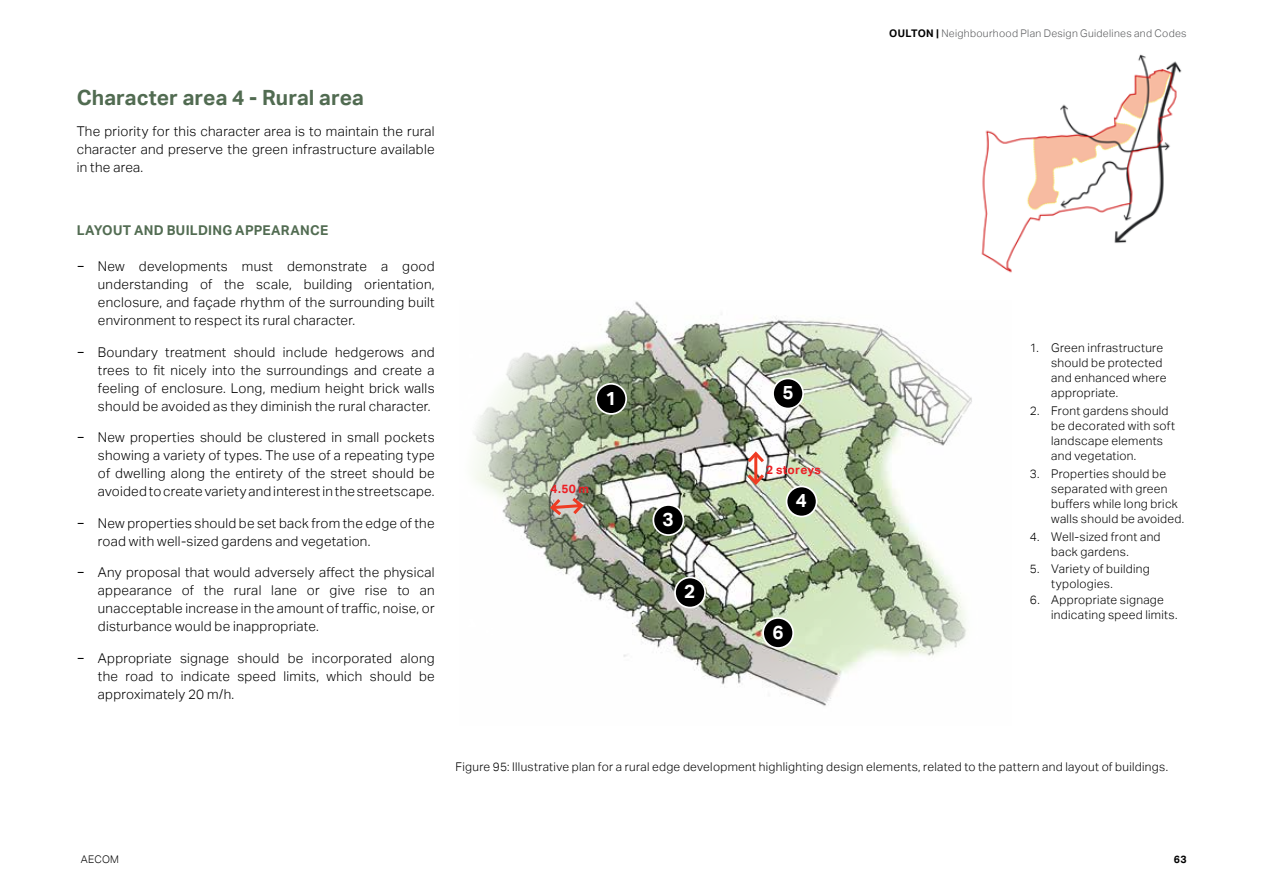
<style>
.page{position:relative;width:1263px;height:893px;background:#fff}
.page>*{position:absolute;margin:0;border:0;box-sizing:border-box;transform-origin:0 0}
.t1{font:700 21px "AECOM Sans";letter-spacing:.005em;color:#516b51}
.t2{font:700 18.9px "AECOM Sans";color:#fff}
.t3{font:300 13.5px/18px "AECOM Sans";letter-spacing:.02em;color:#000;text-align:justify}
.t4{font:700 13.5px "AECOM Sans";letter-spacing:.02em;color:#526c52}
.t5{font:300 12px/15px "AECOM Sans";letter-spacing:.025em;color:#000}
.t6{font:700 12px "AECOM Sans";letter-spacing:.02em;color:#ed1f24}
.t7{font:300 10.5px "AECOM Sans";letter-spacing:.03em;color:#58595b}
.t8{font:300 10.5px "AECOM Sans";letter-spacing:.025em;color:#000}
.t9{font:700 10.5px "AECOM Sans";color:#000}
.s1{font-weight:400}
.s2{font-weight:700;color:#000}
</style>
<div class="page">
<img style="left:473px;top:301px;width:499px;height:405px">
<div style="left:763px;top:618px;width:30px;height:30px;background:#000;border-radius:50%"></div>
<div style="left:762px;top:617px;width:32px;height:32px;border:2px solid #fff;border-radius:50%"></div>
<div style="left:596px;top:384px;width:30px;height:30px;background:#000;border-radius:50%"></div>
<div style="left:595px;top:383px;width:32px;height:32px;border:2px solid #fff;border-radius:50%"></div>
<div style="left:675px;top:577px;width:30px;height:31px;background:#000;border-radius:50%"></div>
<div style="left:674px;top:577px;width:32px;height:31px;border:2px solid #fff;border-radius:50%"></div>
<div style="left:653px;top:505px;width:30px;height:30px;background:#000;border-radius:50%"></div>
<div style="left:652px;top:504px;width:32px;height:32px;border:2px solid #fff;border-radius:50%"></div>
<div style="left:786px;top:486px;width:31px;height:30px;background:#000;border-radius:50%"></div>
<div style="left:786px;top:486px;width:31px;height:31px;border:2px solid #fff;border-radius:50%"></div>
<div style="left:773px;top:378px;width:30px;height:30px;background:#000;border-radius:50%"></div>
<div style="left:772px;top:378px;width:32px;height:31px;border:2px solid #fff;border-radius:50%"></div>
<img style="left:981px;top:54px;width:201px;height:219px">
<hr style="left:754px;top:454px;width:3px;height:29px;background:#ef3b23">
<svg style="left:744px;top:449px;width:23px;height:16px"></svg>
<svg style="left:744px;top:471px;width:23px;height:16px"></svg>
<svg style="left:548px;top:495px;width:38px;height:23px"></svg>
<h1 class="t1" style="left:77px;top:85px;width:289px">Character area 4 - Rural area</h1>
<p class="t3" style="left:77px;top:123px;width:359px">The priority for this character area is to maintain the rural character and preserve the green infrastructure available in the area.</p>
<p class="t4" style="left:77px;top:223px;width:253px">LAYOUT AND BUILDING APPEARANCE</p>
<p class="t3" style="left:98px;top:258px;width:338px;text-indent:-21px"><span class="s1">−</span> New developments must demonstrate a good understanding of the scale, building orientation, enclosure, and façade rhythm of the surrounding built environment to respect its rural character.</p>
<p class="t3" style="left:98px;top:343px;width:338px;text-indent:-21px"><span class="s1">−</span> Boundary treatment should include hedgerows and trees to fit nicely into the surroundings and create a feeling of enclosure. Long, medium height brick walls should be avoided as they diminish the rural character.</p>
<p class="t3" style="left:98px;top:429px;width:338px;text-indent:-21px"><span class="s1">−</span> New properties should be clustered in small pockets showing a variety of types. The use of a repeating type of dwelling along the entirety of the street should be avoided to create variety and interest in the streetscape.</p>
<p class="t3" style="left:98px;top:514px;width:338px;text-indent:-21px"><span class="s1">−</span> New properties should be set back from the edge of the road with well-sized gardens and vegetation.</p>
<p class="t3" style="left:98px;top:564px;width:338px;text-indent:-21px"><span class="s1">−</span> Any proposal that would adversely affect the physical appearance of the rural lane or give rise to an unacceptable increase in the amount of traffic, noise, or disturbance would be inappropriate.</p>
<p class="t3" style="left:98px;top:649px;width:338px;text-indent:-21px"><span class="s1">−</span> Appropriate signage should be incorporated along the road to indicate speed limits, which should be approximately 20 m/h.</p>
<p class="t7" style="left:889px;top:27px;width:299px"><span class="s2">OULTON |</span> Neighbourhood Plan Design Guidelines and Codes</p>
<h2 class="t2" style="left:605px;top:387px;width:13px">1</h2>
<p class="t6" style="left:550px;top:482px;width:40px">4.50 m</p>
<h2 class="t2" style="left:663px;top:508px;width:13px">3</h2>
<h2 class="t2" style="left:684px;top:581px;width:13px">2</h2>
<h2 class="t2" style="left:782px;top:382px;width:13px">5</h2>
<p class="t6" style="left:766px;top:462px;width:56px">2 storeys</p>
<h2 class="t2" style="left:796px;top:490px;width:13px">4</h2>
<h2 class="t2" style="left:772px;top:621px;width:13px">6</h2>
<p class="t5" style="left:1051px;top:341px;width:117px;text-indent:-21px">1. Green infrastructure should be protected and enhanced where appropriate.</p>
<p class="t5" style="left:1051px;top:404px;width:125px;text-indent:-21px">2. Front gardens should be decorated with soft landscape elements and vegetation.</p>
<p class="t5" style="left:1051px;top:467px;width:135px;text-indent:-21px">3. Properties should be separated with green buffers while long brick walls should be avoided.</p>
<p class="t5" style="left:1051px;top:530px;width:111px;text-indent:-21px">4. Well-sized front and back gardens.</p>
<p class="t5" style="left:1051px;top:561px;width:100px;text-indent:-21px">5. Variety of building typologies.</p>
<p class="t5" style="left:1051px;top:593px;width:128px;text-indent:-21px">6. Appropriate signage indicating speed limits.</p>
<p class="t5" style="left:456px;top:759px;width:714px">Figure 95: Illustrative plan for a rural edge development highlighting design elements, related to the pattern and layout of buildings.</p>
<p class="t8" style="left:81px;top:853px;width:40px">AECOM</p>
<p class="t9" style="left:1174px;top:853px;width:14px">63</p>
</div>
